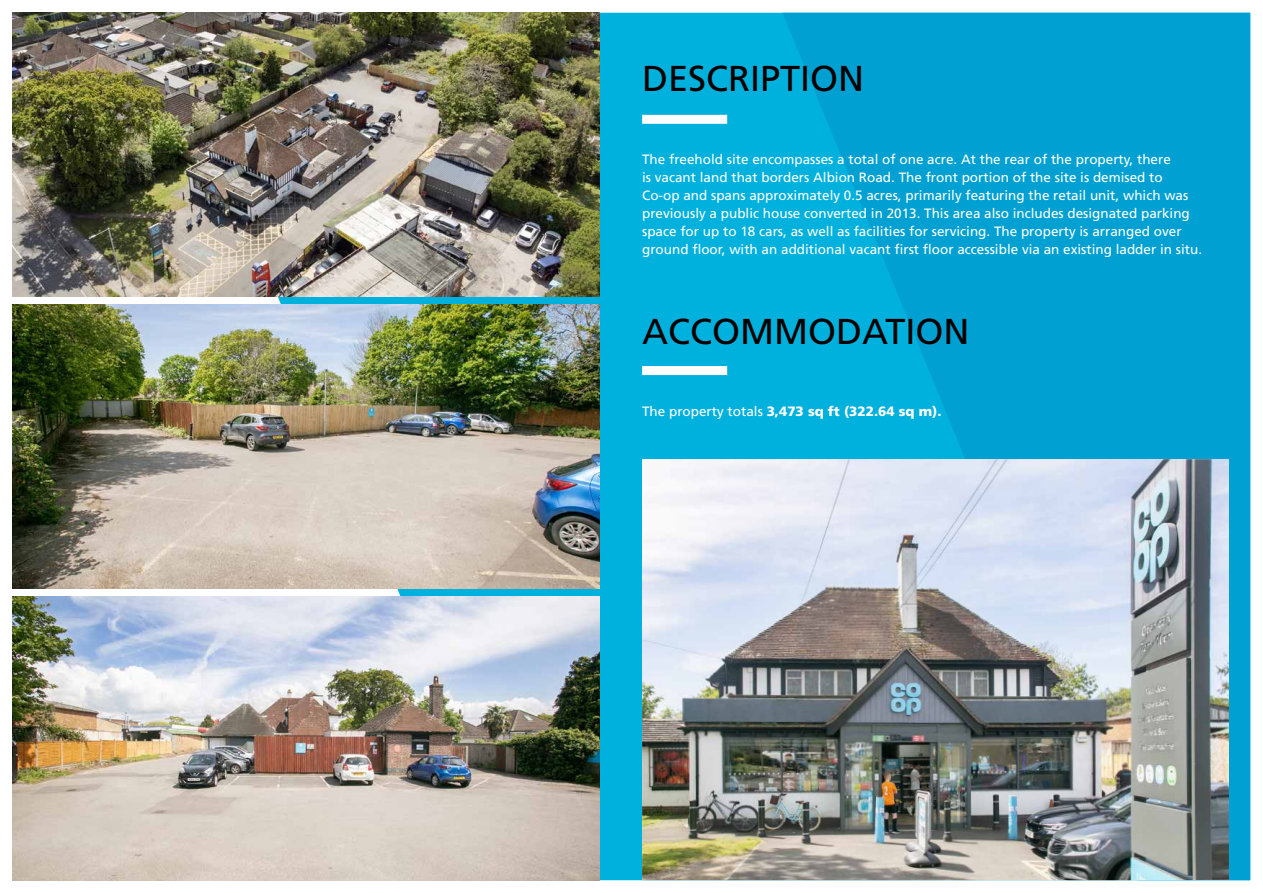
<style>
.page{position:relative;width:1263px;height:893px;background:#fff}
.page>*{position:absolute;margin:0;border:0;box-sizing:border-box;transform-origin:0 0}
.t1{font:36px "Frutiger LT Std";color:#000}
.t2{font:13.5px/18px "Frutiger LT Std";color:#fff}
.t3{font:900 13.5px "Frutiger LT Std";color:#fff}
.s1{font-weight:400}
</style>
<div class="page">
<div style="left:162px;top:13px;width:620px;height:867px;background:#00b1dd"></div>
<svg style="left:782px;top:13px;width:468px;height:867px;background:#00a4d4"></svg>
<div style="left:642px;top:115px;width:85px;height:9px;background:#fff"></div>
<div style="left:642px;top:366px;width:85px;height:9px;background:#fff"></div>
<img style="left:13px;top:13px;width:587px;height:283px">
<img style="left:642px;top:459px;width:587px;height:421px">
<img style="left:13px;top:597px;width:587px;height:283px">
<img style="left:13px;top:305px;width:587px;height:283px">
<h1 class="t1" style="left:642px;top:57px;width:224px">DESCRIPTION</h1>
<p class="t2" style="left:642px;top:151px;width:561px">The freehold site encompasses a total of one acre. At the rear of the property, there<br>is vacant land that borders Albion Road. The front portion of the site is demised to Co-op and spans approximately 0.5 acres, primarily featuring the retail unit, which was previously a public house converted in 2013. This area also includes designated parking space for up to 18 cars, as well as facilities for servicing. The property is arranged over ground floor, with an additional vacant first floor accessible via an existing ladder in situ.</p>
<h1 class="t1" style="left:642px;top:311px;width:329px">ACCOMMODATION</h1>
<p class="t3" style="left:642px;top:403px;width:301px"><span class="s1">The property totals</span> 3,473 sq ft (322.64 sq m).</p>
</div>
